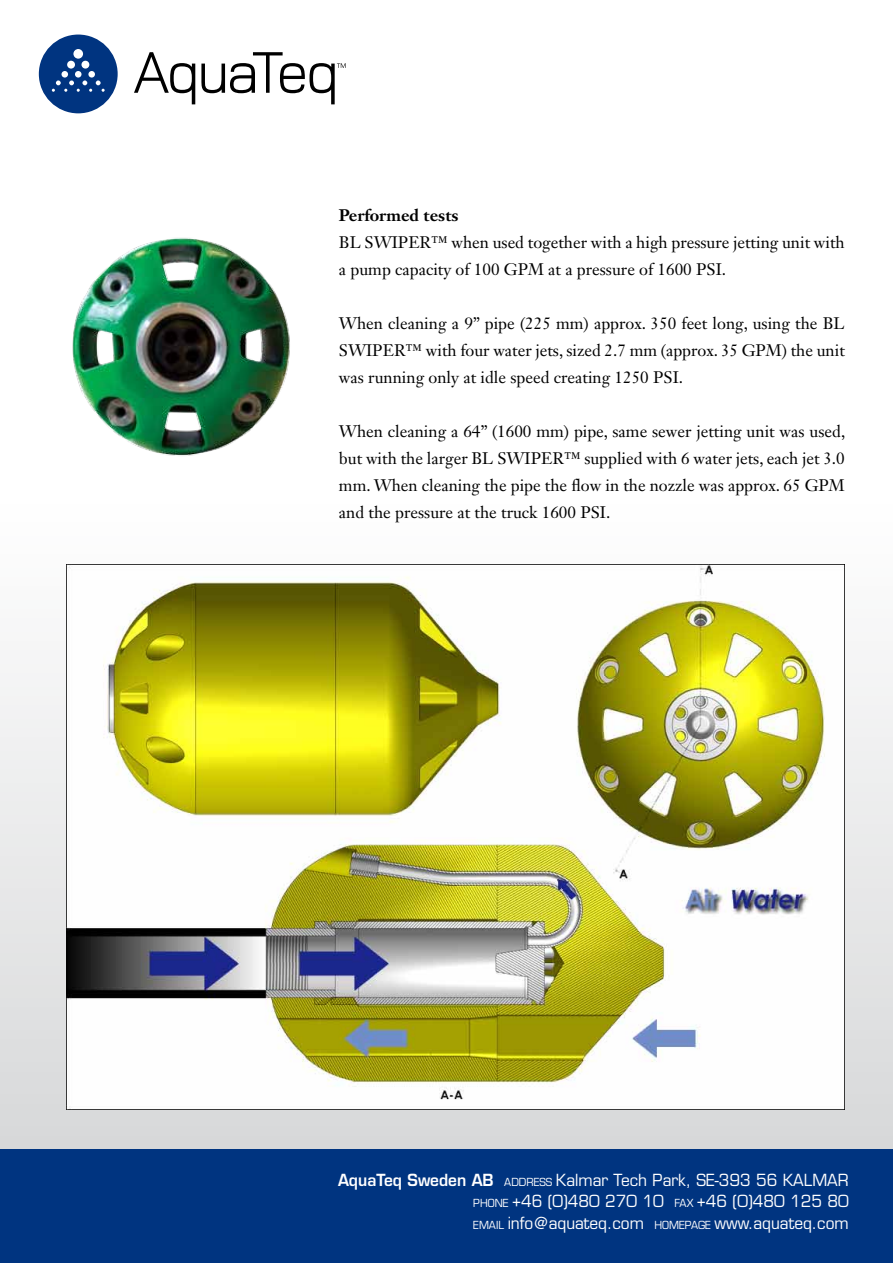
<style>
.page{position:relative;width:893px;height:1263px;background:#fff}
.page>*{position:absolute;margin:0;border:0;box-sizing:border-box;transform-origin:0 0}
.t1{font:16.5px/27px "Janson Text LT Std";color:#000;text-align:justify}
.t2{font:700 16.5px "Janson Text LT Std";color:#000}
.t3{font:16.35px/21.8px "Eurostile";color:#fff;text-align:justify;scale:.95 1}
.s1{font-weight:600}
.s2{font-size:10.8px}
</style>
<div class="page">
<div style="left:0;top:0;width:893px;height:1167px;background:linear-gradient(to bottom,#fff,#d7d8d9)"></div>
<svg style="left:134px;top:52px;width:61px;height:52px"></svg>
<svg style="left:39px;top:35px;width:79px;height:78px"></svg>
<div style="left:0;top:1149px;width:893px;height:114px;background:#003480"></div>
<svg style="left:201px;top:52px;width:145px;height:52px"></svg>
<img style="left:60px;top:227px;width:232px;height:266px">
<img style="left:67px;top:564px;width:777px;height:545px">
<p class="t2" style="left:339px;top:205px;width:121px">Performed tests</p>
<p class="t1" style="left:339px;top:229px;width:507px">BL SWIPER™ when used together with a high pressure jetting unit with a pump capacity of 100 GPM at a pressure of 1600 PSI.</p>
<p class="t1" style="left:339px;top:310px;width:507px">When cleaning a 9” pipe (225 mm) approx. 350 feet long, using the BL SWIPER™ with four water jets, sized 2.7 mm (approx. 35 GPM) the unit was running only at idle speed creating 1250 PSI.</p>
<p class="t1" style="left:339px;top:418px;width:508px">When cleaning a 64” (1600 mm) pipe, same sewer jetting unit was used, but with the larger BL SWIPER™ supplied with 6 water jets, each jet 3.0 mm. When cleaning the pipe the flow in the nozzle was approx. 65 GPM and the pressure at the truck 1600 PSI.</p>
<p class="t3" style="left:473px;top:1169px;width:397px;text-indent:-135px"><span class="s1">AquaTeq Sweden AB</span> <span class="s2">ADDRESS</span> Kalmar Tech Park, SE-393 56 KALMAR <span class="s2">PHONE</span> +46 (0)480 270 10 <span class="s2">FAX</span> +46 (0)480 125 80<br><span class="s2">EMAIL</span> info@aquateq.com <span class="s2">HOMEPAGE</span> www.aquateq.com</p>
</div>
